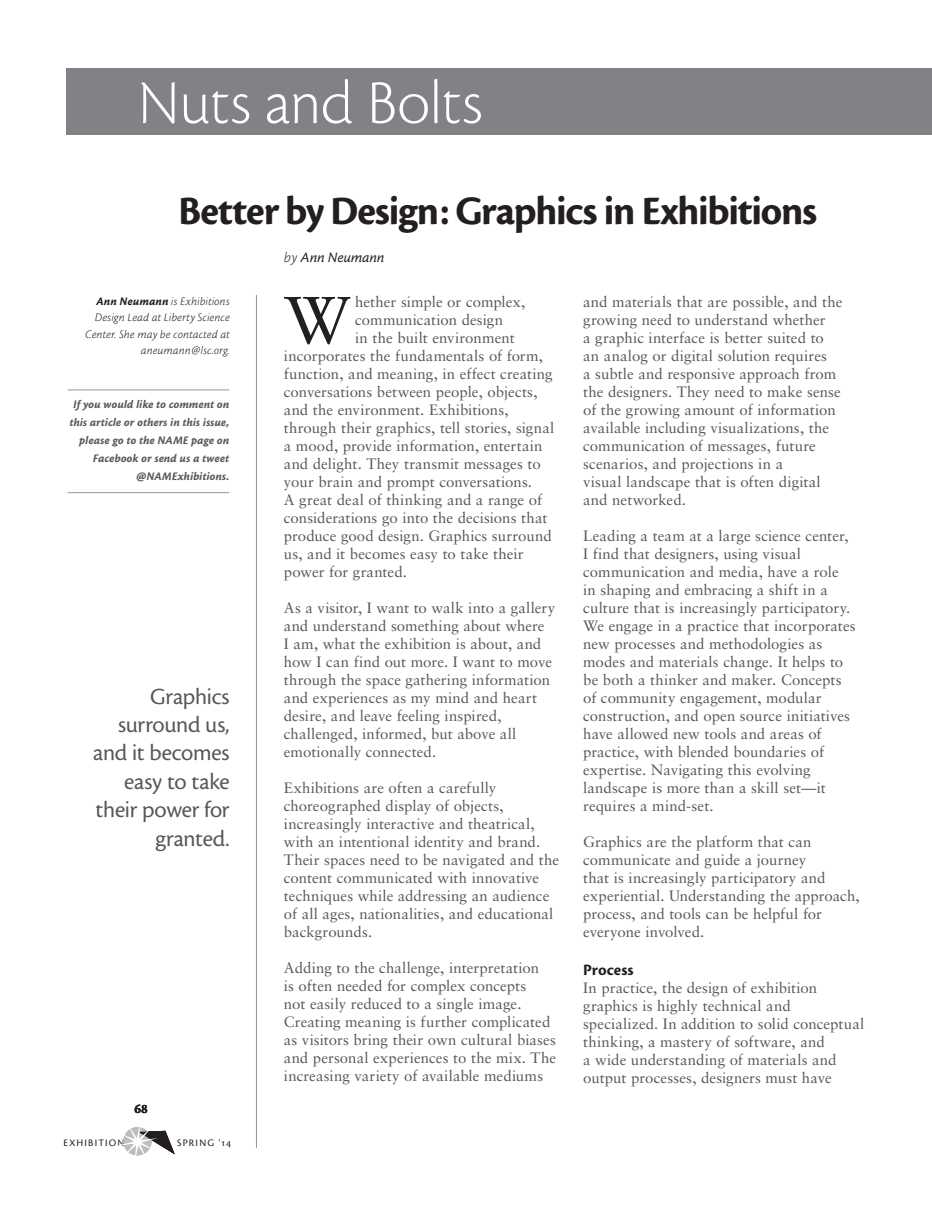
<style>
.page{position:relative;width:932px;height:1215px;background:#fff}
.page>*{position:absolute;margin:0;border:0;box-sizing:border-box;transform-origin:0 0}
.t1{font:66.6px "Sabon";color:#231f20}
.t2{font:64.5px "Cronos MM 250 43";color:#fff}
.t3{font:42px "Cronos MM 700 28";letter-spacing:-.03em;color:#231f20}
.t4{font:24px/28.5px "Cronos MM 408 16";letter-spacing:-.01em;color:#57585a;text-align:right}
.t5{font:16.5px "Cronos MM 700 11";color:#231f20}
.t6{font:15px/18px "Sabon";letter-spacing:.005em;color:#57585a}
.t7{font:15px "Cronos MM It 408 10";color:#231f20}
.t8{font:13.5px "Cronos MM 574 9";color:#231f20}
.t9{font:12px/18px "Cronos MM It 700 8";color:#57585a;text-align:right}
.t10{font:12px/16.5px "Cronos MM It 250 8";letter-spacing:.01em;color:#231f20;text-align:right}
.t11{font:10.35px "Cronos MM SC 408 9";letter-spacing:.12em;color:#231f20}
.s1{font-family:"Cronos MM It 700 8"}
.s2{font-family:"Cronos MM It 250 10"}
</style>
<div class="page">
<svg style="left:123px;top:1127px;width:52px;height:29px"></svg>
<hr style="left:256px;top:295px;width:1px;height:852px;background:#939598">
<hr style="left:256px;top:296px;width:1px;height:852px;background:#939598">
<div style="left:67px;top:68px;width:865px;height:67px;background:#808285"></div>
<hr style="left:68px;top:390px;width:161px;height:1px;background:#939598">
<hr style="left:68px;top:492px;width:161px;height:1px;background:#939598">
<h2 class="t2" style="left:138px;top:69px;width:346px">Nuts and Bolts</h2>
<h3 class="t3" style="left:178px;top:189px;width:640px">Better by Design: Graphics in Exhibitions</h3>
<p class="t10" style="left:85px;top:293px;width:146px"><span class="s1">Ann Neumann</span> is Exhibitions<br>Design Lead at Liberty Science<br>Center. She may be contacted at aneumann@lsc.org.</p>
<p class="t9" style="left:69px;top:396px;width:161px">If you would like to comment on this article or others in this issue, please go to the NAME page on<br>Facebook or send us a tweet @NAMExhibitions.</p>
<h3 class="t4" style="left:93px;top:682px;width:138px">Graphics surround us, and it becomes easy to take their power for granted.</h3>
<p class="t8" style="left:135px;top:1102px;width:15px">68</p>
<p class="t11" style="left:63px;top:1137px;width:79px">EXHIBITIONIST</p>
<p class="t11" style="left:177px;top:1137px;width:55px">SPRING '14</p>
<p class="t7" style="left:284px;top:250px;width:102px"><span class="s2">by</span> Ann Neumann</p>
<h1 class="t1" style="left:284px;top:281px;width:68px">W</h1>
<p class="t6" style="left:355px;top:293px;width:172px">hether simple or complex,</p>
<p class="t6" style="left:355px;top:311px;width:149px">communication design</p>
<p class="t6" style="left:355px;top:329px;width:161px">in the built environment</p>
<p class="t6" style="left:284px;top:347px;width:261px">incorporates the fundamentals of form,</p>
<p class="t6" style="left:284px;top:365px;width:270px">function, and meaning, in effect creating</p>
<p class="t6" style="left:284px;top:383px;width:255px">conversations between people, objects,</p>
<p class="t6" style="left:284px;top:401px;width:226px">and the environment. Exhibitions,</p>
<p class="t6" style="left:284px;top:419px;width:272px">through their graphics, tell stories, signal</p>
<p class="t6" style="left:284px;top:437px;width:260px">a mood, provide information, entertain</p>
<p class="t6" style="left:284px;top:455px;width:258px">and delight. They transmit messages to</p>
<p class="t6" style="left:284px;top:473px;width:250px">your brain and prompt conversations.</p>
<p class="t6" style="left:284px;top:491px;width:259px">A great deal of thinking and a range of</p>
<p class="t6" style="left:284px;top:509px;width:265px">considerations go into the decisions that</p>
<p class="t6" style="left:284px;top:527px;width:269px">produce good design. Graphics surround</p>
<p class="t6" style="left:284px;top:545px;width:241px">us, and it becomes easy to take their</p>
<p class="t6" style="left:284px;top:563px;width:125px">power for granted.</p>
<p class="t6" style="left:284px;top:599px;width:273px">As a visitor, I want to walk into a gallery and understand something about where<br>I am, what the exhibition is about, and how I can find out more. I want to move through the space gathering information and experiences as my mind and heart desire, and leave feeling inspired, challenged, informed, but above all emotionally connected.</p>
<p class="t6" style="left:284px;top:779px;width:277px">Exhibitions are often a carefully choreographed display of objects, increasingly interactive and theatrical, with an intentional identity and brand.<br>Their spaces need to be navigated and the content communicated with innovative techniques while addressing an audience of all ages, nationalities, and educational backgrounds.</p>
<p class="t6" style="left:284px;top:959px;width:274px">Adding to the challenge, interpretation<br>is often needed for complex concepts<br>not easily reduced to a single image.<br>Creating meaning is further complicated as visitors bring their own cultural biases and personal experiences to the mix. The increasing variety of available mediums</p>
<p class="t6" style="left:583px;top:293px;width:261px">and materials that are possible, and the growing need to understand whether<br>a graphic interface is better suited to an analog or digital solution requires<br>a subtle and responsive approach from the designers. They need to make sense of the growing amount of information available including visualizations, the communication of messages, future scenarios, and projections in a<br>visual landscape that is often digital and networked.</p>
<p class="t6" style="left:583px;top:527px;width:274px">Leading a team at a large science center, I find that designers, using visual communication and media, have a role<br>in shaping and embracing a shift in a culture that is increasingly participatory.<br>We engage in a practice that incorporates new processes and methodologies as modes and materials change. It helps to be both a thinker and maker. Concepts of community engagement, modular construction, and open source initiatives have allowed new tools and areas of practice, with blended boundaries of expertise. Navigating this evolving landscape is more than a skill set—it requires a mind-set.</p>
<p class="t6" style="left:583px;top:833px;width:278px">Graphics are the platform that can communicate and guide a journey<br>that is increasingly participatory and experiential. Understanding the approach, process, and tools can be helpful for everyone involved.</p>
<p class="t5" style="left:583px;top:961px;width:52px">Process</p>
<p class="t6" style="left:583px;top:979px;width:283px">In practice, the design of exhibition graphics is highly technical and specialized. In addition to solid conceptual thinking, a mastery of software, and<br>a wide understanding of materials and output processes, designers must have</p>
</div>
